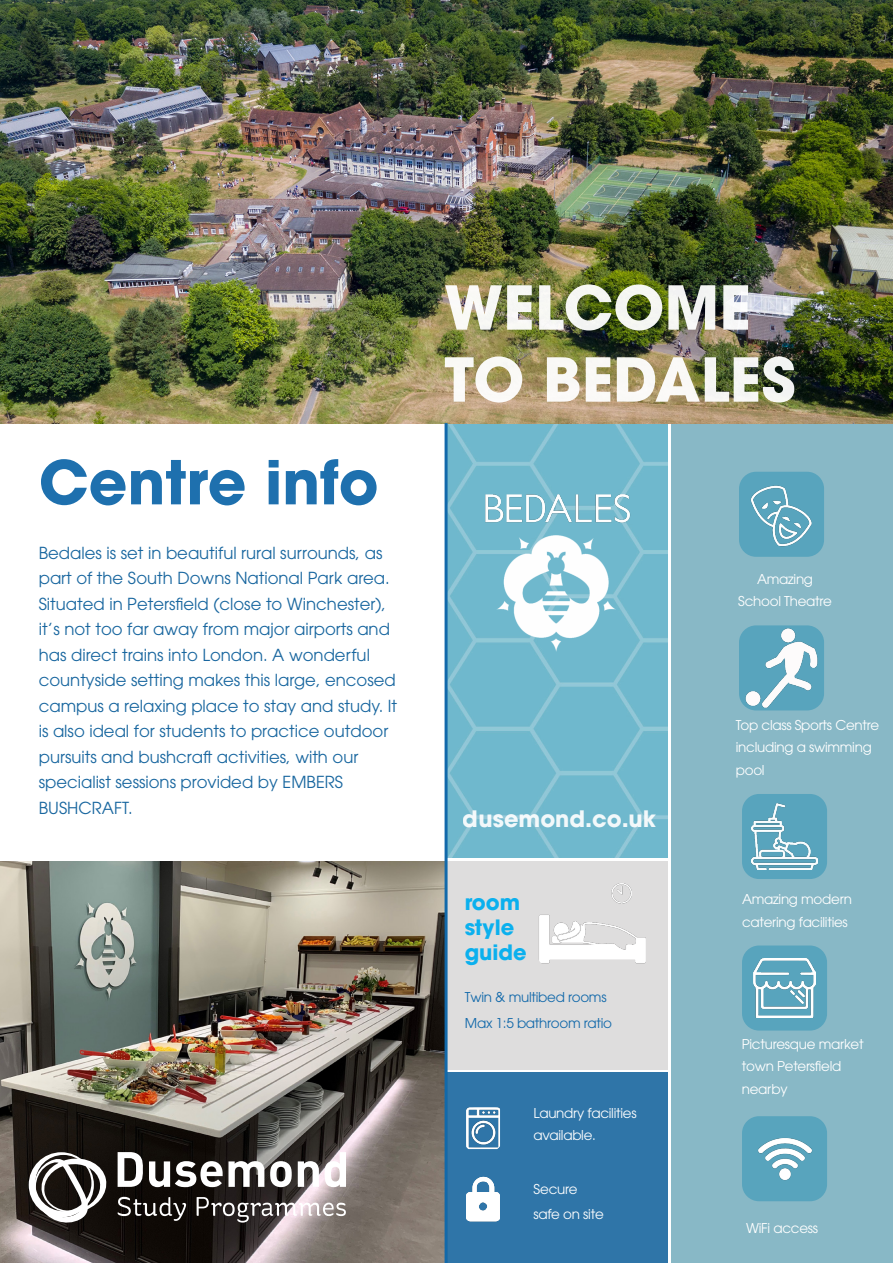
<style>
.page{position:relative;width:893px;height:1263px;background:#fff}
.page>*{position:absolute;margin:0;border:0;box-sizing:border-box;transform-origin:0 0}
.t1{font:700 60px/72px "ITC Avant Garde Pro";color:#fff}
.t2{font:700 60px "ITC Avant Garde Pro";color:#1269aa}
.t3{font:700 22.5px "ITC Avant Garde Pro";color:#fff}
.t4{font:700 21px/25.2px "ITC Avant Garde Pro";color:#00aeef}
.BodyCopy{font:16.5px/25.5px "ITC Avant Garde Pro";color:#18669f}
.t5{font:13.5px/22.5px "ITC Avant Garde Pro";letter-spacing:-.02em;color:#fff}
.t6{font:13.5px "ITC Avant Garde Pro";letter-spacing:-.02em;color:#1269aa}
</style>
<div class="page">
<div style="left:671px;top:423px;width:222px;height:840px;background:#88b8c6"></div>
<div style="left:446px;top:861px;width:222px;height:208px;background:#dbdada"></div>
<img style="left:448px;top:423px;width:220px;height:434px">
<img style="left:0;top:0;width:893px;height:423px">
<img style="left:0;top:861px;width:445px;height:402px">
<hr style="left:445px;top:423px;width:3px;height:840px;background:#1269aa">
<img style="left:481px;top:467px;width:157px;height:52px">
<img style="left:479px;top:519px;width:168px;height:140px">
<div style="left:739px;top:472px;width:85px;height:85px;background:#58a4bd;border-radius:17px"></div>
<img style="left:539px;top:883px;width:107px;height:81px">
<div style="left:739px;top:625px;width:85px;height:85px;background:#58a4bd;border-radius:17px"></div>
<img style="left:739px;top:627px;width:85px;height:82px">
<div style="left:742px;top:794px;width:85px;height:85px;background:#58a4bd;border-radius:17px"></div>
<img style="left:752px;top:804px;width:65px;height:65px">
<div style="left:742px;top:945px;width:85px;height:85px;background:#58a4bd;border-radius:17px"></div>
<img style="left:753px;top:958px;width:63px;height:60px">
<div style="left:742px;top:1116px;width:85px;height:85px;background:#58a4bd;border-radius:17px"></div>
<img style="left:742px;top:1130px;width:71px;height:51px">
<div style="left:448px;top:1072px;width:220px;height:191px;background:#2f75a8"></div>
<img style="left:466px;top:1107px;width:34px;height:42px">
<svg style="left:466px;top:1177px;width:34px;height:44px"></svg>
<svg style="left:29px;top:1152px;width:80px;height:75px"></svg>
<svg style="left:118px;top:1197px;width:68px;height:24px;background:#433f3c"></svg>
<svg style="left:197px;top:1197px;width:149px;height:25px;background:#7c7575"></svg>
<svg style="left:118px;top:1152px;width:25px;height:35px"></svg>
<svg style="left:149px;top:1161px;width:115px;height:26px"></svg>
<svg style="left:270px;top:1161px;width:22px;height:26px"></svg>
<svg style="left:298px;top:1161px;width:21px;height:26px"></svg>
<svg style="left:325px;top:1152px;width:21px;height:35px"></svg>
<img style="left:750px;top:485px;width:62px;height:62px">
<h1 class="t2" style="left:39px;top:442px;width:341px">Centre info</h1>
<p class="BodyCopy" style="left:39px;top:540px;width:360px">Bedales is set in beautiful rural surrounds, as part of the South Downs National Park area.<br>Situated in Petersfield (close to Winchester), it’s not too far away from major airports and has direct trains into London. A wonderful countyside setting makes this large, encosed campus a relaxing place to stay and study. It is also ideal for students to practice outdoor pursuits and bushcraft activities, with our specialist sessions provided by EMBERS BUSHCRAFT.</p>
<h1 class="t1" style="left:444px;top:271px;width:353px">WELCOME<br>TO BEDALES</h1>
<p class="t5" style="left:757px;top:567px;width:58px">Amazing</p>
<p class="t5" style="left:738px;top:590px;width:95px">School Theatre</p>
<h2 class="t3" style="left:463px;top:804px;width:195px">dusemond.co.uk</h2>
<p class="t4" style="left:464px;top:889px;width:64px">room style guide</p>
<p class="t6" style="left:465px;top:989px;width:143px">Twin &amp; multibed rooms</p>
<p class="t6" style="left:465px;top:1014px;width:149px">Max 1:5 bathroom ratio</p>
<p class="t5" style="left:533px;top:1101px;width:105px">Laundry facilities</p>
<p class="t5" style="left:533px;top:1124px;width:64px">available.</p>
<p class="t5" style="left:533px;top:1177px;width:46px">Secure</p>
<p class="t5" style="left:533px;top:1203px;width:72px">safe on site</p>
<p class="t5" style="left:736px;top:713px;width:145px">Top class Sports Centre including a swimming pool</p>
<p class="t5" style="left:742px;top:888px;width:112px">Amazing modern</p>
<p class="t5" style="left:742px;top:910px;width:107px">catering facilities</p>
<p class="t5" style="left:742px;top:1032px;width:123px">Picturesque market town Petersfield nearby</p>
<p class="t5" style="left:746px;top:1216px;width:73px">WiFi access</p>
</div>
